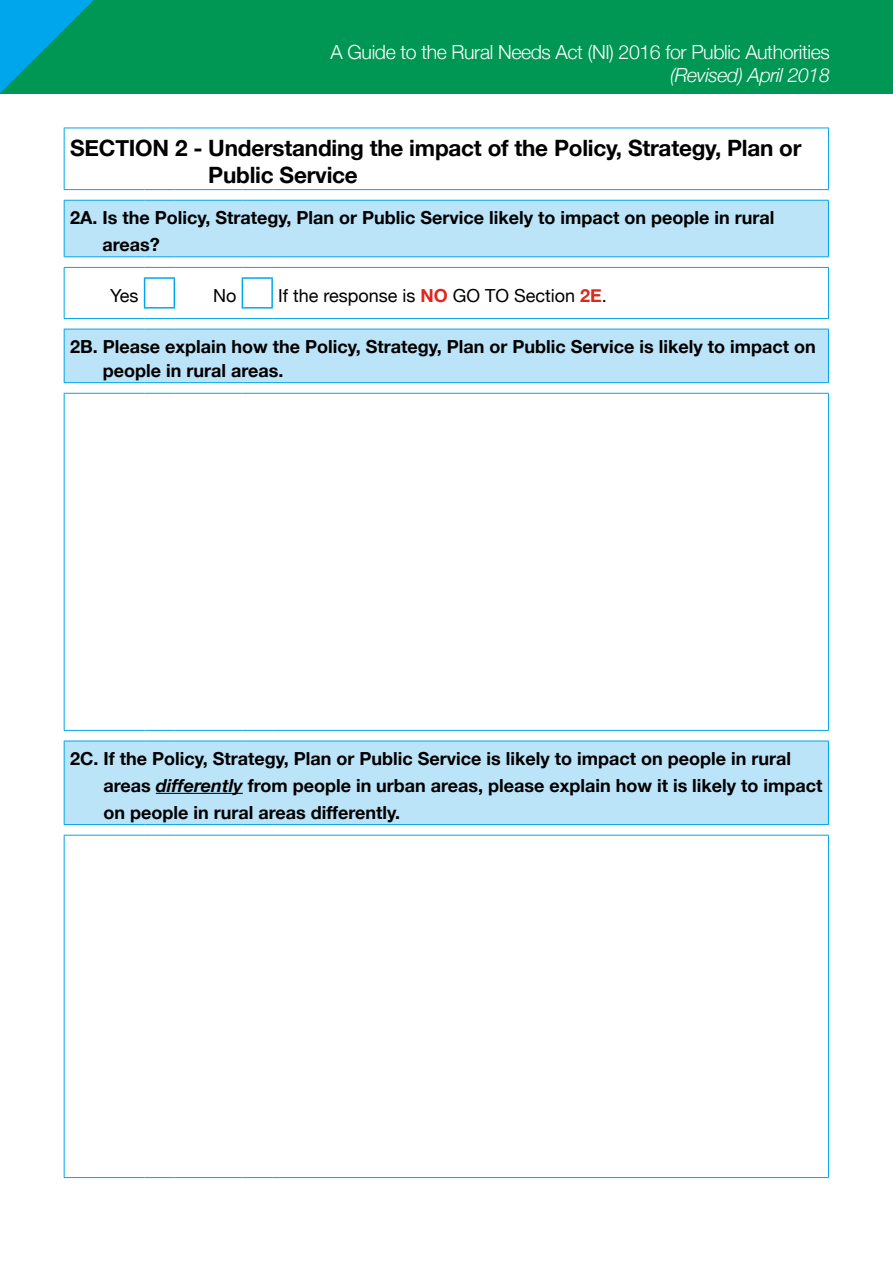
<style>
.page{position:relative;width:893px;height:1263px;background:#fff}
.page>*{position:absolute;margin:0;border:0;box-sizing:border-box;transform-origin:0 0}
.Sub_Header{font:700 22.5px/27px "Helvetica Neue";letter-spacing:-.01em;color:#000}
.t1{font:300 19.5px "Helvetica Neue";letter-spacing:-.02em;color:#fff}
.t2{font:italic 300 19.5px "Helvetica Neue";letter-spacing:-.02em;color:#fff}
.Body_text{font:700 18px/27px "Helvetica Neue";color:#000}
.Body_text-2{font:18px "Helvetica Neue";color:#000}
.s1{font-weight:700;color:#df271c}
.s2{font-style:italic}
</style>
<div class="page">
<div style="left:0;top:0;width:893px;height:94px;background:#009754"></div>
<svg style="left:0;top:0;width:94px;height:93px"></svg>
<svg style="left:64px;top:201px;width:764px;height:623px"></svg>
<hr style="left:64px;top:128px;width:81px;height:1px;background:#00a6eb">
<hr style="left:64px;top:128px;width:1px;height:61px;background:#00a6eb">
<svg style="left:145px;top:128px;width:29px;height:1px"></svg>
<hr style="left:174px;top:128px;width:68px;height:1px;background:#00a6eb">
<hr style="left:242px;top:128px;width:30px;height:1px;background:#00a6eb">
<hr style="left:272px;top:128px;width:557px;height:1px;background:#00a6eb">
<hr style="left:828px;top:128px;width:1px;height:61px;background:#00a6eb">
<hr style="left:64px;top:189px;width:81px;height:1px;background:#00a6eb">
<svg style="left:145px;top:189px;width:29px;height:1px"></svg>
<hr style="left:174px;top:189px;width:68px;height:1px;background:#00a6eb">
<hr style="left:242px;top:189px;width:30px;height:1px;background:#00a6eb">
<hr style="left:272px;top:189px;width:557px;height:1px;background:#00a6eb">
<hr style="left:64px;top:200px;width:81px;height:1px;background:#00a6eb">
<hr style="left:64px;top:201px;width:1px;height:55px;background:#00a6eb">
<svg style="left:145px;top:200px;width:29px;height:1px"></svg>
<hr style="left:174px;top:200px;width:68px;height:1px;background:#00a6eb">
<hr style="left:242px;top:200px;width:30px;height:1px;background:#00a6eb">
<hr style="left:272px;top:200px;width:557px;height:1px;background:#00a6eb">
<hr style="left:828px;top:201px;width:1px;height:55px;background:#00a6eb">
<hr style="left:64px;top:256px;width:81px;height:1px;background:#00a6eb">
<svg style="left:145px;top:256px;width:29px;height:1px"></svg>
<hr style="left:174px;top:256px;width:68px;height:1px;background:#00a6eb">
<hr style="left:242px;top:256px;width:30px;height:1px;background:#00a6eb">
<hr style="left:272px;top:256px;width:557px;height:1px;background:#00a6eb">
<hr style="left:64px;top:267px;width:81px;height:1px;background:#00a6eb">
<svg style="left:145px;top:267px;width:29px;height:1px"></svg>
<hr style="left:174px;top:267px;width:68px;height:1px;background:#00a6eb">
<hr style="left:242px;top:267px;width:30px;height:1px;background:#00a6eb">
<hr style="left:272px;top:267px;width:557px;height:1px;background:#00a6eb">
<hr style="left:64px;top:278px;width:1px;height:30px;background:#00a6eb">
<hr style="left:828px;top:278px;width:1px;height:30px;background:#00a6eb">
<hr style="left:64px;top:318px;width:81px;height:1px;background:#00a6eb">
<svg style="left:145px;top:318px;width:29px;height:1px"></svg>
<hr style="left:174px;top:318px;width:68px;height:1px;background:#00a6eb">
<hr style="left:242px;top:318px;width:30px;height:1px;background:#00a6eb">
<hr style="left:272px;top:318px;width:557px;height:1px;background:#00a6eb">
<hr style="left:64px;top:329px;width:81px;height:1px;background:#00a6eb">
<hr style="left:64px;top:329px;width:1px;height:53px;background:#00a6eb">
<svg style="left:145px;top:329px;width:29px;height:1px"></svg>
<hr style="left:174px;top:329px;width:68px;height:1px;background:#00a6eb">
<hr style="left:242px;top:329px;width:30px;height:1px;background:#00a6eb">
<hr style="left:272px;top:329px;width:557px;height:1px;background:#00a6eb">
<hr style="left:828px;top:329px;width:1px;height:53px;background:#00a6eb">
<hr style="left:64px;top:382px;width:81px;height:1px;background:#00a6eb">
<svg style="left:145px;top:382px;width:29px;height:1px"></svg>
<hr style="left:174px;top:382px;width:68px;height:1px;background:#00a6eb">
<hr style="left:242px;top:382px;width:30px;height:1px;background:#00a6eb">
<hr style="left:272px;top:382px;width:557px;height:1px;background:#00a6eb">
<hr style="left:64px;top:393px;width:81px;height:1px;background:#00a6eb">
<hr style="left:64px;top:394px;width:1px;height:336px;background:#00a6eb">
<svg style="left:145px;top:393px;width:29px;height:1px"></svg>
<hr style="left:174px;top:393px;width:68px;height:1px;background:#00a6eb">
<hr style="left:242px;top:393px;width:30px;height:1px;background:#00a6eb">
<hr style="left:272px;top:393px;width:557px;height:1px;background:#00a6eb">
<hr style="left:828px;top:394px;width:1px;height:336px;background:#00a6eb">
<hr style="left:64px;top:730px;width:81px;height:1px;background:#00a6eb">
<svg style="left:145px;top:730px;width:29px;height:1px"></svg>
<hr style="left:174px;top:730px;width:68px;height:1px;background:#00a6eb">
<hr style="left:242px;top:730px;width:30px;height:1px;background:#00a6eb">
<hr style="left:272px;top:730px;width:557px;height:1px;background:#00a6eb">
<hr style="left:64px;top:741px;width:81px;height:1px;background:#00a6eb">
<hr style="left:64px;top:741px;width:1px;height:83px;background:#00a6eb">
<svg style="left:145px;top:741px;width:29px;height:1px"></svg>
<hr style="left:174px;top:741px;width:68px;height:1px;background:#00a6eb">
<hr style="left:242px;top:741px;width:30px;height:1px;background:#00a6eb">
<hr style="left:272px;top:741px;width:557px;height:1px;background:#00a6eb">
<hr style="left:828px;top:741px;width:1px;height:83px;background:#00a6eb">
<hr style="left:64px;top:824px;width:81px;height:1px;background:#00a6eb">
<svg style="left:145px;top:824px;width:29px;height:1px"></svg>
<hr style="left:174px;top:824px;width:68px;height:1px;background:#00a6eb">
<hr style="left:242px;top:824px;width:30px;height:1px;background:#00a6eb">
<hr style="left:272px;top:824px;width:557px;height:1px;background:#00a6eb">
<svg style="left:144px;top:279px;width:1px;height:28px"></svg>
<svg style="left:174px;top:279px;width:1px;height:28px"></svg>
<svg style="left:242px;top:279px;width:1px;height:28px"></svg>
<hr style="left:271px;top:279px;width:2px;height:28px;background:#00a6eb">
<hr style="left:144px;top:277px;width:31px;height:2px;background:#00a6eb">
<hr style="left:144px;top:307px;width:31px;height:2px;background:#00a6eb">
<hr style="left:242px;top:277px;width:31px;height:2px;background:#00a6eb">
<hr style="left:242px;top:307px;width:31px;height:2px;background:#00a6eb">
<hr style="left:64px;top:835px;width:81px;height:1px;background:#00a6eb">
<hr style="left:64px;top:835px;width:1px;height:342px;background:#00a6eb">
<svg style="left:145px;top:835px;width:29px;height:1px"></svg>
<hr style="left:174px;top:835px;width:68px;height:1px;background:#00a6eb">
<hr style="left:242px;top:835px;width:30px;height:1px;background:#00a6eb">
<hr style="left:272px;top:835px;width:557px;height:1px;background:#00a6eb">
<hr style="left:828px;top:835px;width:1px;height:342px;background:#00a6eb">
<hr style="left:64px;top:1177px;width:81px;height:1px;background:#00a6eb">
<svg style="left:145px;top:1177px;width:29px;height:1px"></svg>
<hr style="left:174px;top:1177px;width:68px;height:1px;background:#00a6eb">
<hr style="left:242px;top:1177px;width:30px;height:1px;background:#00a6eb">
<hr style="left:272px;top:1177px;width:557px;height:1px;background:#00a6eb">
<hr style="left:156px;top:793px;width:87px;height:1px;background:#000">
<p class="t1" style="left:331px;top:40px;width:501px">A Guide to the Rural Needs Act (NI) 2016 for Public Authorities</p>
<p class="t2" style="left:670px;top:63px;width:161px">(Revised) April 2018</p>
<p class="Sub_Header" style="left:208px;top:134px;width:595px;text-indent:-138px">SECTION 2 - Understanding the impact of the Policy, Strategy, Plan or<br>Public Service</p>
<p class="Body_text" style="left:103px;top:203px;width:673px;text-indent:-32px">2A. Is the Policy, Strategy, Plan or Public Service likely to impact on people in rural areas?</p>
<p class="Body_text-2" style="left:110px;top:284px;width:30px">Yes</p>
<p class="Body_text-2" style="left:213px;top:284px;width:25px">No</p>
<p class="Body_text-2" style="left:278px;top:285px;width:330px">If the response is <span class="s1">NO</span> GO TO Section <span class="s1">2E</span>.</p>
<p class="Body_text" style="left:103px;top:334px;width:714px;line-height:24px;text-indent:-33px">2B. Please explain how the Policy, Strategy, Plan or Public Service is likely to impact on people in rural areas.</p>
<p class="Body_text" style="left:104px;top:744px;width:720px;text-indent:-33px">2C. If the Policy, Strategy, Plan or Public Service is likely to impact on people in rural areas <span class="s2">differently</span> from people in urban areas, please explain how it is likely to impact on people in rural areas differently.</p>
</div>
